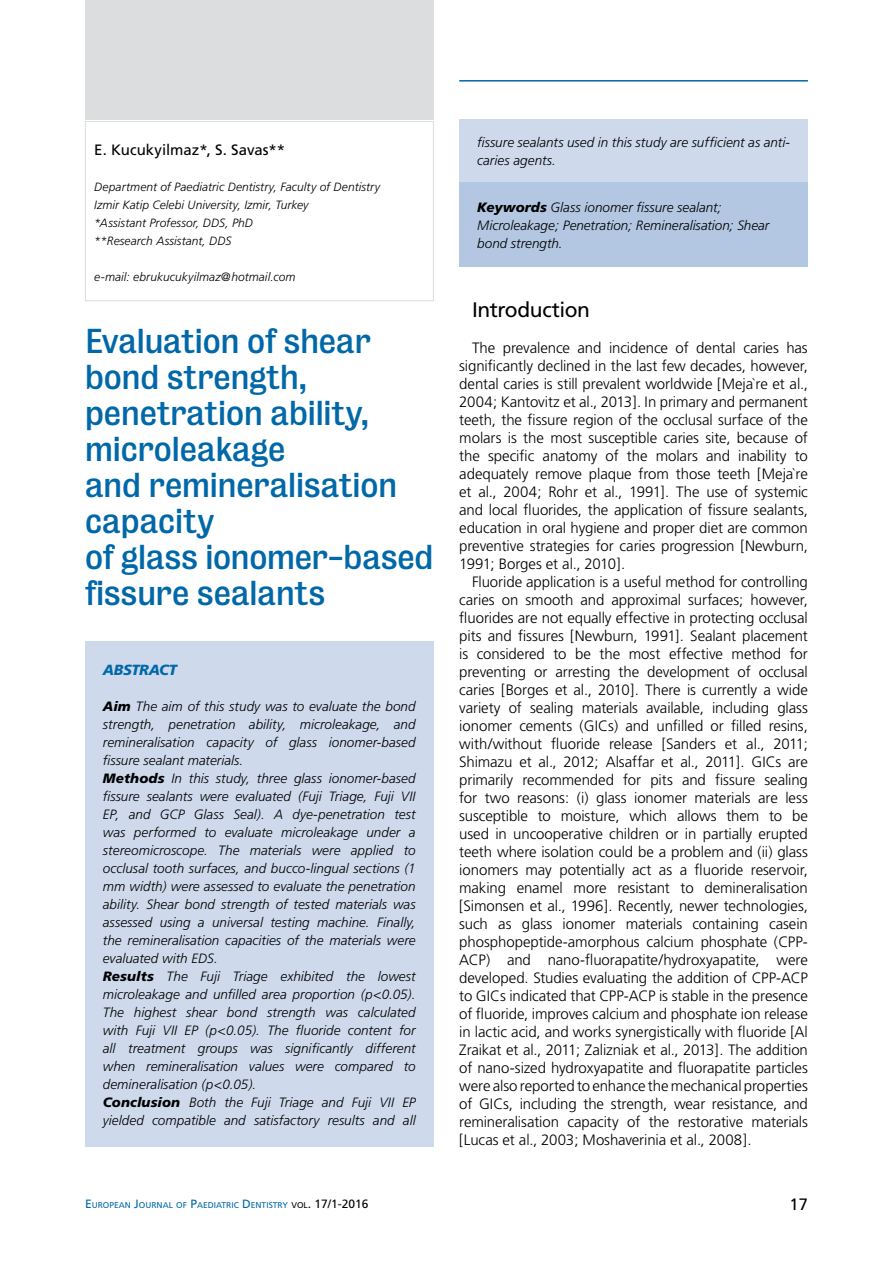
<style>
.page{position:relative;width:893px;height:1263px;background:#fff}
.page>*{position:absolute;margin:0;border:0;box-sizing:border-box;transform-origin:0 0}
.t1{font:31.5px/36px "Bureau Grot Five Three";color:#0068a9}
.t2{font:21px "Frutiger";letter-spacing:-.025em;color:#000}
.t3{font:16.5px "Frutiger";color:#000}
.t4{font:300 15px/18px "Frutiger";letter-spacing:-.005em;color:#000;text-align:justify}
.t5{font:15px "Frutiger";color:#000}
.t6{font:italic 900 14.7px "Frutiger";letter-spacing:-.02em;color:#0068a9}
.t7{font:italic 300 13.5px/18px "Frutiger";color:#000}
.t8{font:italic 300 12px/18px "Frutiger";letter-spacing:.005em;color:#000}
.t9{font:8.4px "Frutiger";color:#0068a9}
.s1{font-weight:900}
.s2{font-size:12px}
.s3{color:#000}
.s4{font-size:12px;color:#000}
</style>
<div class="page">
<hr style="left:459px;top:80px;width:349px;height:2px;background:#0068a9">
<div style="left:85px;top:0;width:349px;height:119px;background:#dcddde"></div>
<div style="left:85px;top:121px;width:349px;height:180px;border:1px solid #dcddde"></div>
<div style="left:85px;top:641px;width:348px;height:505px;background:#cedaec"></div>
<div style="left:459px;top:119px;width:349px;height:72px;background:#cedaec"></div>
<div style="left:459px;top:182px;width:349px;height:85px;background:#b3c7e2"></div>
<p class="t5" style="left:94px;top:141px;width:192px">E. Kucukyilmaz*, S. Savas**</p>
<p class="t8" style="left:94px;top:178px;width:287px">Department of Paediatric Dentistry, Faculty of Dentistry Izmir Katip Celebi University, Izmir, Turkey<br>*Assistant Professor, DDS, PhD<br>**Research Assistant, DDS</p>
<p class="t8" style="left:94px;top:268px;width:203px">e-mail: ebrukucukyilmaz@hotmail.com</p>
<h1 class="t1" style="left:85px;top:323px;width:350px">Evaluation of shear bond strength, penetration ability, microleakage<br>and remineralisation capacity<br>of glass ionomer-based fissure sealants</h1>
<p class="t6" style="left:103px;top:661px;width:76px">ABSTRACT</p>
<p class="t7" style="left:103px;top:697px;width:314px"><span class="s1">Aim</span> The aim of this study was to evaluate the bond strength, penetration ability, microleakage, and remineralisation capacity of glass ionomer-based fissure sealant materials.<br><span class="s1">Methods</span> In this study, three glass ionomer-based fissure sealants were evaluated (Fuji Triage, Fuji VII EP, and GCP Glass Seal). A dye-penetration test was performed to evaluate microleakage under a stereomicroscope. The materials were applied to occlusal tooth surfaces, and bucco-lingual sections (1 mm width) were assessed to evaluate the penetration ability. Shear bond strength of tested materials was assessed using a universal testing machine. Finally, the remineralisation capacities of the materials were evaluated with EDS.<br><span class="s1">Results</span> The Fuji Triage exhibited the lowest microleakage and unfilled area proportion (p&lt;0.05).<br>The highest shear bond strength was calculated with Fuji VII EP (p&lt;0.05). The fluoride content for all treatment groups was significantly different when remineralisation values were compared to demineralisation (p&lt;0.05).<br><span class="s1">Conclusion</span> Both the Fuji Triage and Fuji VII EP yielded compatible and satisfactory results and all</p>
<p class="t7" style="left:477px;top:134px;width:314px">fissure sealants used in this study are sufficient as anti&shy;caries agents.</p>
<p class="t7" style="left:477px;top:198px;width:294px"><span class="s1">Keywords</span> Glass ionomer fissure sealant;<br>Microleakage; Penetration; Remineralisation; Shear bond strength.</p>
<h2 class="t2" style="left:472px;top:297px;width:119px">Introduction</h2>
<p class="t4" style="left:459px;top:339px;width:350px;text-indent:13px">The prevalence and incidence of dental caries has significantly declined in the last few decades, however, dental caries is still prevalent worldwide [Meja`re et al., 2004; Kantovitz et al., 2013]. In primary and permanent teeth, the fissure region of the occlusal surface of the molars is the most susceptible caries site, because of the specific anatomy of the molars and inability to adequately remove plaque from those teeth [Meja`re et al., 2004; Rohr et al., 1991]. The use of systemic and local fluorides, the application of fissure sealants, education in oral hygiene and proper diet are common preventive strategies for caries progression [Newburn, 1991; Borges et al., 2010].</p>
<p class="t4" style="left:459px;top:573px;width:350px;text-indent:13px">Fluoride application is a useful method for controlling caries on smooth and approximal surfaces; however, fluorides are not equally effective in protecting occlusal pits and fissures [Newburn, 1991]. Sealant placement is considered to be the most effective method for preventing or arresting the development of occlusal caries [Borges et al., 2010]. There is currently a wide variety of sealing materials available, including glass ionomer cements (GICs) and unfilled or filled resins, with/without fluoride release [Sanders et al., 2011; Shimazu et al., 2012; Alsaffar et al., 2011]. GICs are primarily recommended for pits and fissure sealing for two reasons: (i) glass ionomer materials are less susceptible to moisture, which allows them to be used in uncooperative children or in partially erupted teeth where isolation could be a problem and (ii) glass ionomers may potentially act as a fluoride reservoir, making enamel more resistant to demineralisation [Simonsen et al., 1996]. Recently, newer technologies, such as glass ionomer materials containing casein phosphopeptide-amorphous calcium phosphate (CPP-ACP) and nano-fluorapatite/hydroxyapatite, were developed. Studies evaluating the addition of CPP-ACP to GICs indicated that CPP-ACP is stable in the presence of fluoride, improves calcium and phosphate ion release in lactic acid, and works synergistically with fluoride [Al Zraikat et al., 2011; Zalizniak et al., 2013]. The addition of nano-sized hydroxyapatite and fluorapatite particles were also reported to enhance the mechanical properties of GICs, including the strength, wear resistance, and remineralisation capacity of the restorative materials [Lucas et al., 2003; Moshaverinia et al., 2008].</p>
<p class="t9" style="left:85px;top:1200px;width:285px"><span class="s2">E</span>UROPEAN <span class="s2">J</span>OURNAL OF <span class="s2">P</span>AEDIATRIC <span class="s2">D</span> ENTISTRY <span class="s3">VOL</span><span class="s4">. 17/1-2016</span></p>
<p class="t3" style="left:790px;top:1194px;width:20px">17</p>
</div>
